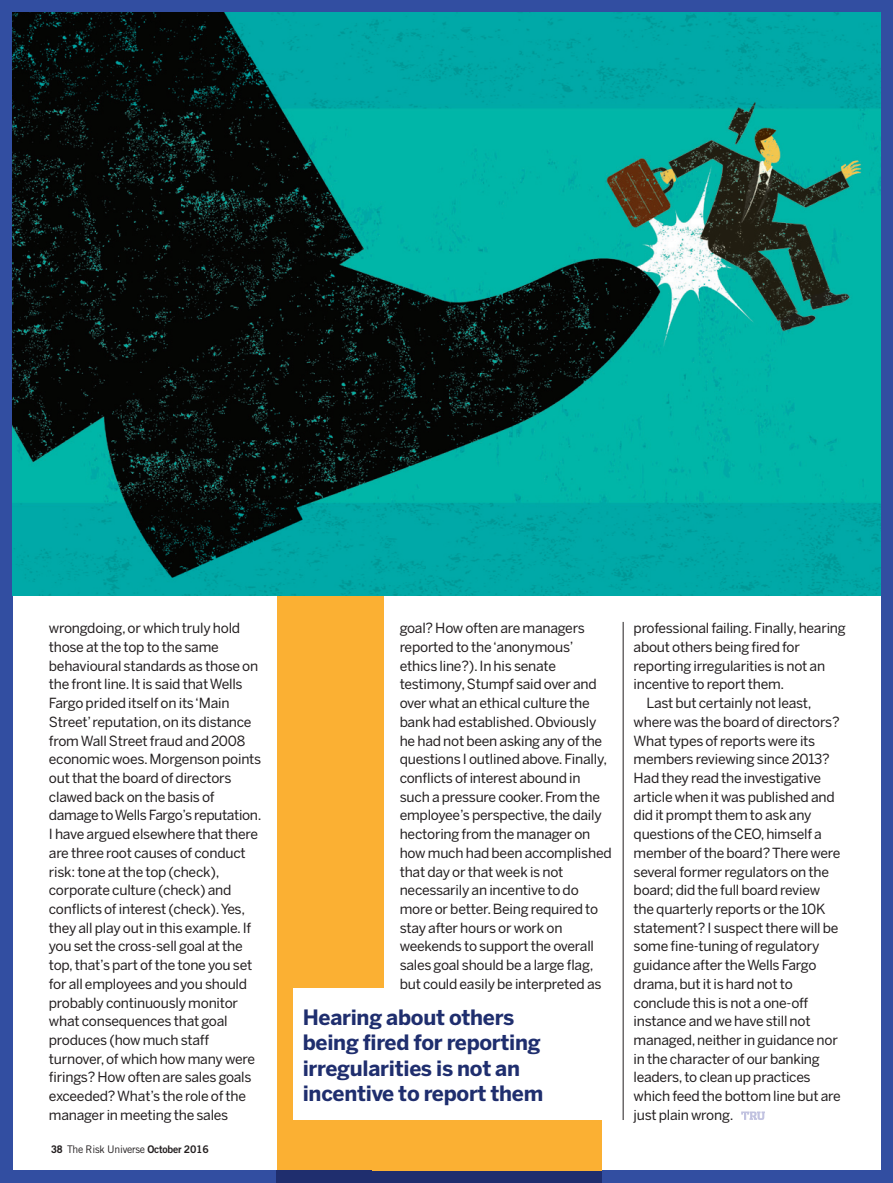
<style>
.page{position:relative;width:893px;height:1183px;background:#fff}
.page>*{position:absolute;margin:0;border:0;box-sizing:border-box;transform-origin:0 0}
.t1{font:700 21px/25.5px "Benton Sans";letter-spacing:-.015em;color:#1f2e6e}
.t2{font:13.8px/18.8px "Benton Sans";letter-spacing:-.015em;color:#231f20}
.t3{font:10.5px "Trade Gothic";letter-spacing:-.02em;color:#231f20}
.s1{font-weight:700}
.s2{font-family:"Trade Gothic Bold Two"}
</style>
<div class="page">
<div style="left:0;top:0;width:893px;height:1182px;background:#324ea1"></div>
<div style="left:13px;top:13px;width:867px;height:1156px;background:#fff"></div>
<hr style="left:623px;top:621px;width:1px;height:498px;background:#231f20">
<svg style="left:741px;top:1111px;width:24px;height:8px"></svg>
<div style="left:277px;top:135px;width:107px;height:1034px;background:#fbb033"></div>
<div style="left:276px;top:1169px;width:326px;height:13px;background:#1f2e6e"></div>
<img style="left:13px;top:13px;width:867px;height:582px">
<div style="left:293px;top:988px;width:319px;height:131px;background:#fff"></div>
<div style="left:372px;top:1119px;width:230px;height:50px;background:#fbb033"></div>
<p class="t2" style="left:49px;top:618px;width:214px">wrongdoing, or which truly hold those at the top to the same behavioural standards as those on the front line. It is said that Wells<br>Fargo prided itself on its ‘Main<br>Street’ reputation, on its distance from Wall Street fraud and 2008 economic woes. Morgenson points out that the board of directors clawed back on the basis of damage to Wells Fargo’s reputation.<br>I have argued elsewhere that there are three root causes of conduct risk: tone at the top (check), corporate culture (check) and conflicts of interest (check). Yes, they all play out in this example. If you set the cross-sell goal at the top, that’s part of the tone you set for all employees and you should probably continuously monitor what consequences that goal produces (how much staff turnover, of which how many were firings? How often are sales goals exceeded? What’s the role of the manager in meeting the sales</p>
<p class="t3" style="left:51px;top:1142px;width:159px"><span class="s1">38</span> The Risk Universe <span class="s2">October 2016</span></p>
<p class="t2" style="left:400px;top:618px;width:214px">goal? How often are managers reported to the ‘anonymous’ ethics line?). In his senate testimony, Stumpf said over and over what an ethical culture the bank had established. Obviously he had not been asking any of the questions I outlined above. Finally, conflicts of interest abound in such a pressure cooker. From the employee’s perspective, the daily hectoring from the manager on how much had been accomplished that day or that week is not necessarily an incentive to do more or better. Being required to stay after hours or work on weekends to support the overall sales goal should be a large flag, but could easily be interpreted as</p>
<h1 class="t1" style="left:303px;top:1003px;width:242px">Hearing about others being fired for reporting irregularities is not an incentive to report them</h1>
<p class="t2" style="left:634px;top:618px;width:214px">professional failing. Finally, hearing</p>
<p class="t2" style="left:634px;top:637px;width:168px">about others being fired for</p>
<p class="t2" style="left:634px;top:656px;width:193px">reporting irregularities is not an</p>
<p class="t2" style="left:634px;top:674px;width:152px">incentive to report them.</p>
<p class="t2" style="left:646px;top:693px;width:167px">Last but certainly not least,</p>
<p class="t2" style="left:634px;top:712px;width:208px">where was the board of directors?</p>
<p class="t2" style="left:634px;top:730px;width:183px">What types of reports were its</p>
<p class="t2" style="left:634px;top:749px;width:198px">members reviewing since 2013?</p>
<p class="t2" style="left:634px;top:768px;width:189px">Had they read the investigative</p>
<p class="t2" style="left:634px;top:786px;width:203px">article when it was published and</p>
<p class="t2" style="left:634px;top:805px;width:179px">did it prompt them to ask any</p>
<p class="t2" style="left:634px;top:824px;width:190px">questions of the CEO, himself a</p>
<p class="t2" style="left:634px;top:843px;width:208px">member of the board? There were</p>
<p class="t2" style="left:634px;top:861px;width:197px">several former regulators on the</p>
<p class="t2" style="left:634px;top:880px;width:188px">board; did the full board review</p>
<p class="t2" style="left:634px;top:899px;width:193px">the quarterly reports or the 10K</p>
<p class="t2" style="left:634px;top:917px;width:206px">statement? I suspect there will be</p>
<p class="t2" style="left:634px;top:936px;width:187px">some fine-tuning of regulatory</p>
<p class="t2" style="left:634px;top:955px;width:184px">guidance after the Wells Fargo</p>
<p class="t2" style="left:634px;top:974px;width:161px">drama, but it is hard not to</p>
<p class="t2" style="left:634px;top:992px;width:176px">conclude this is not a one-off</p>
<p class="t2" style="left:634px;top:1011px;width:179px">instance and we have still not</p>
<p class="t2" style="left:634px;top:1030px;width:206px">managed, neither in guidance nor</p>
<p class="t2" style="left:634px;top:1048px;width:188px">in the character of our banking</p>
<p class="t2" style="left:634px;top:1067px;width:179px">leaders, to clean up practices</p>
<p class="t2" style="left:634px;top:1086px;width:209px">which feed the bottom line but are</p>
<p class="t2" style="left:634px;top:1104px;width:101px">just plain wrong.</p>
</div>
